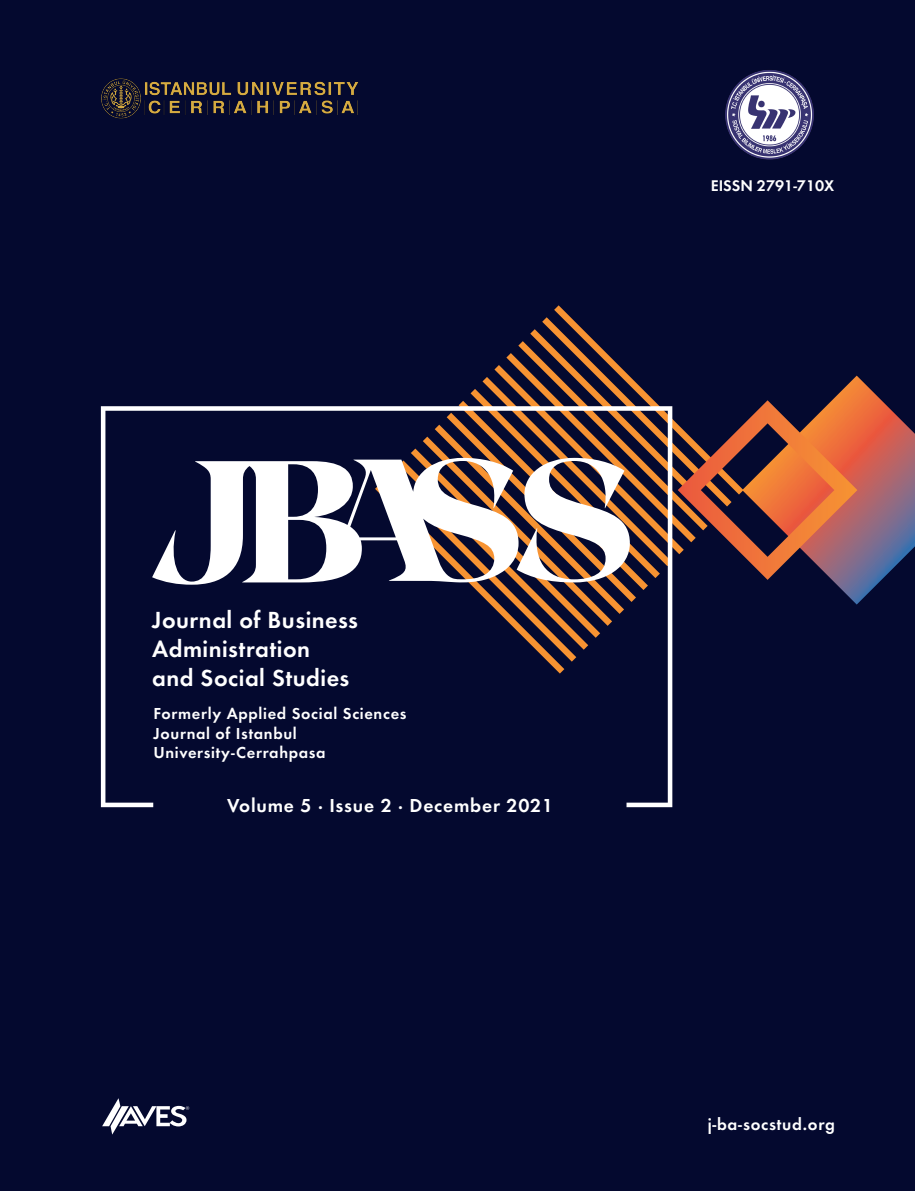
<style>
.page{position:relative;width:915px;height:1191px;background:#fff}
.page>*{position:absolute;margin:0;border:0;box-sizing:border-box;transform-origin:0 0}
.t1{font:600 24.15px/29.1px "Futura";letter-spacing:.02em;color:#fff}
.t2{font:600 19.5px "Futura";letter-spacing:.04em;color:#fff}
.t3{font:600 17.25px "Futura";letter-spacing:.04em;color:#fff}
.t4{font:600 16.5px/19.8px "Futura";letter-spacing:.04em;color:#fff}
.t5{font:600 16.05px "Futura";color:#fff}
</style>
<div class="page">
<div style="left:0;top:0;width:914px;height:1191px;background:#04092f"></div>
<img style="left:722px;top:68px;width:93px;height:93px">
<svg style="left:102px;top:1098px;width:87px;height:36px"></svg>
<svg style="left:375px;top:305px;width:539px;height:368px;background:#3e2738"></svg>
<svg style="left:101px;top:406px;width:571px;height:401px;background:#39364f"></svg>
<img style="left:94px;top:61px;width:270px;height:74px">
<p class="t5" style="left:710px;top:176px;width:125px">EISSN 2791-710X</p>
<h1 class="t1" style="left:152px;top:605px;width:207px">Journal of Business<br>Administration<br>and Social Studies</h1>
<p class="t4" style="left:153px;top:703px;width:254px">Formerly Applied Social Sciences<br>Journal of Istanbul<br>University-Cerrahpasa</p>
<p class="t2" style="left:227px;top:794px;width:327px">Volume 5 ⋅ Issue 2 ⋅ December 2021</p>
<p class="t3" style="left:707px;top:1113px;width:129px">j-ba-socstud.org</p>
</div>
